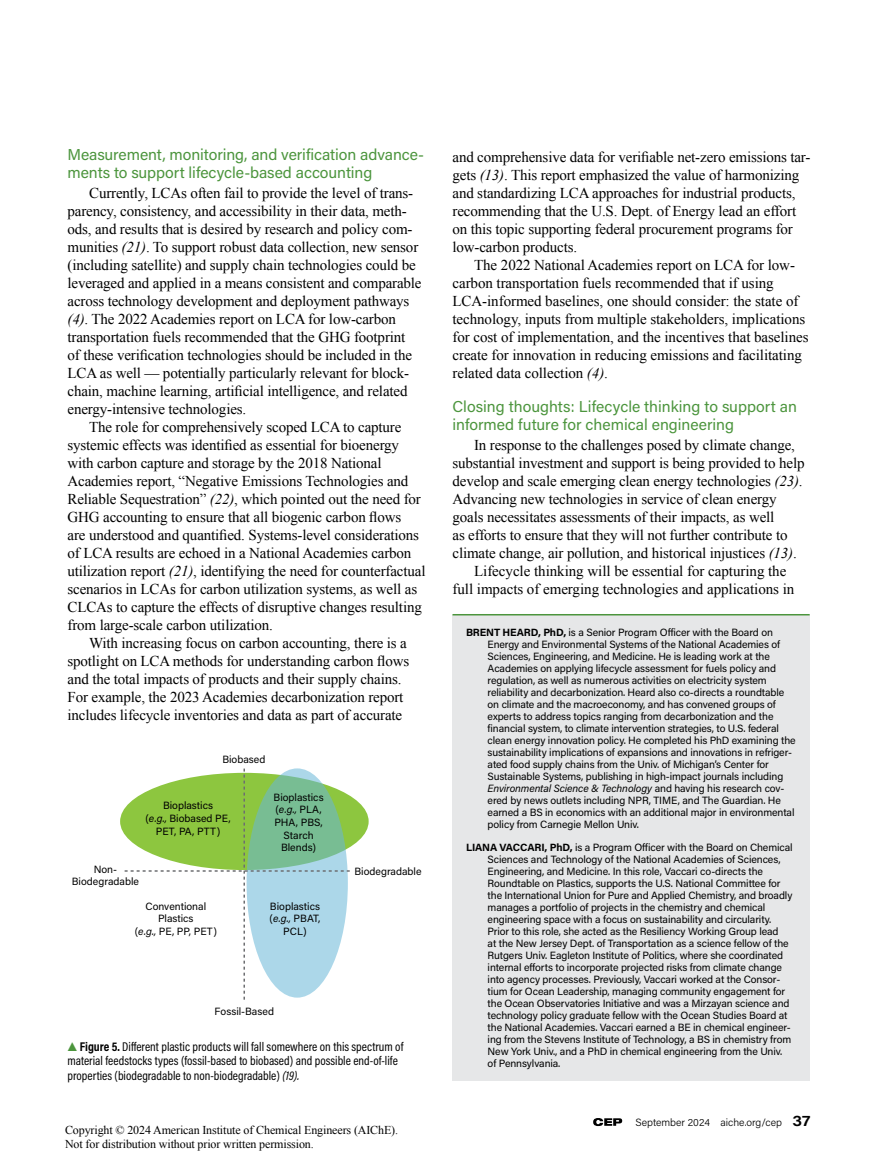
<style>
.page{position:relative;width:878px;height:1175px;background:#fff}
.page>*{position:absolute;margin:0;border:0;box-sizing:border-box;transform-origin:0 0}
.t1{font:15.75px/18px "Acumin Pro";color:#4c953d}
.t2{font:15px/18px "Times New Roman";letter-spacing:-.01em;color:#000}
.t3{font:12.75px/14.2px "Acumin Pro Cond";color:#000}
.t4{font:12px/13.5px "Times New Roman";letter-spacing:-.01em;color:#000}
.t5{font:10.5px/12px "Acumin Pro";letter-spacing:-.01em;color:#000;text-align:center}
.t6{font:300 10.5px "Acumin Pro";color:#000}
.s1{font-style:italic}
.s2{font-family:"Acumin Pro Wide";font-weight:900;font-size:13.5px;color:#4c953d}
.s3{font-weight:700}
.s4{font-family:"Acumin Pro Wide";font-weight:600;font-size:15px}
</style>
<div class="page">
<svg style="left:593px;top:1118px;width:29px;height:8px"></svg>
<div style="left:452px;top:614px;width:357px;height:466px;background:#e6e7e8"></div>
<hr style="left:452px;top:614px;width:357px;height:1px;background:#4c953d">
<div style="left:120px;top:773px;width:248px;height:97px;background:#8dc63f;border-radius:50%"></div>
<svg style="left:125px;top:768px;width:226px;height:231px"></svg>
<p class="t1" style="left:68px;top:145px;width:358px">Measurement, monitoring, and verification advance&shy;ments to support lifecycle-based accounting</p>
<p class="t2" style="left:68px;top:184px;width:355px;text-indent:22px">Currently, LCAs often fail to provide the level of trans&shy;parency, consistency, and accessibility in their data, meth&shy;ods, and results that is desired by research and policy com&shy;munities <span class="s1">(21)</span>. To support robust data collection, new sensor (including satellite) and supply chain technologies could be leveraged and applied in a means consistent and comparable across technology development and deployment pathways <span class="s1">(4)</span>. The 2022 Academies report on LCA for low-carbon transportation fuels recommended that the GHG footprint<br>of these verification technologies should be included in the LCA as well — potentially particularly relevant for block&shy;chain, machine learning, artificial intelligence, and related energy-intensive technologies.</p>
<p class="t2" style="left:68px;top:418px;width:359px;text-indent:22px">The role for comprehensively scoped LCA to capture systemic effects was identified as essential for bioenergy with carbon capture and storage by the 2018 National Academies report, “Negative Emissions Technologies and Reliable Sequestration” <span class="s1">(22)</span>, which pointed out the need for GHG accounting to ensure that all biogenic carbon flows<br>are understood and quantified. Systems-level considerations of LCA results are echoed in a National Academies carbon utilization report <span class="s1">(21)</span>, identifying the need for counterfactual scenarios in LCAs for carbon utilization systems, as well as CLCAs to capture the effects of disruptive changes resulting from large-scale carbon utilization.</p>
<p class="t2" style="left:68px;top:634px;width:343px;text-indent:22px">With increasing focus on carbon accounting, there is a spotlight on LCA methods for understanding carbon flows and the total impacts of products and their supply chains.<br>For example, the 2023 Academies decarbonization report includes lifecycle inventories and data as part of accurate</p>
<p class="t5" style="left:222px;top:753px;width:45px">Biobased</p>
<p class="t5" style="left:145px;top:799px;width:87px;line-height:12.6px">Bioplastics<br>(<span class="s1">e.g.,</span> Biobased PE,<br>PET, PA, PTT)</p>
<p class="t5" style="left:273px;top:790px;width:52px;line-height:12.6px">Bioplastics (<span class="s1">e.g.,</span> PLA,<br>PHA, PBS,<br>Starch<br>Blends)</p>
<p class="t5" style="left:72px;top:862px;width:69px;line-height:12.6px">Non-<br>Biodegradable</p>
<p class="t5" style="left:135px;top:899px;width:84px;line-height:12.6px">Conventional<br>Plastics<br>(<span class="s1">e.g.,</span> PE, PP, PET)</p>
<p class="t5" style="left:269px;top:899px;width:52px;line-height:12.6px">Bioplastics (<span class="s1">e.g.,</span> PBAT,<br>PCL)</p>
<p class="t5" style="left:354px;top:864px;width:69px">Biodegradable</p>
<p class="t5" style="left:214px;top:1004px;width:61px">Fossil-Based</p>
<p class="t3" style="left:68px;top:1039px;width:337px"><span class="s2">▲</span> <span class="s3">Figure 5.</span> Different plastic products will fall somewhere on this spectrum of material feedstocks types (fossil-based to biobased) and possible end-of-life properties (biodegradable to non-biodegradable) <span class="s1">(19).</span></p>
<p class="t4" style="left:65px;top:1123px;width:334px">Copyright © 2024 American Institute of Chemical Engineers (AIChE).<br>Not for distribution without prior written permission.</p>
<p class="t2" style="left:452px;top:148px;width:359px">and comprehensive data for verifiable net-zero emissions tar&shy;gets <span class="s1">(13)</span>. This report emphasized the value of harmonizing and standardizing LCA approaches for industrial products, recommending that the U.S. Dept. of Energy lead an effort on this topic supporting federal procurement programs for low-carbon products.</p>
<p class="t2" style="left:452px;top:256px;width:357px;text-indent:22px">The 2022 National Academies report on LCA for low&shy;carbon transportation fuels recommended that if using LCA-informed baselines, one should consider: the state of technology, inputs from multiple stakeholders, implications for cost of implementation, and the incentives that baselines create for innovation in reducing emissions and facilitating related data collection <span class="s1">(4)</span>.</p>
<p class="t1" style="left:452px;top:397px;width:346px">Closing thoughts: Lifecycle thinking to support an informed future for chemical engineering</p>
<p class="t2" style="left:474px;top:436px;width:322px">In response to the challenges posed by climate change,</p>
<p class="t2" style="left:452px;top:454px;width:353px">substantial investment and support is being provided to help</p>
<p class="t2" style="left:452px;top:472px;width:351px">develop and scale emerging clean energy technologies <span class="s1">(23)</span>.</p>
<p class="t2" style="left:452px;top:490px;width:325px">Advancing new technologies in service of clean energy</p>
<p class="t2" style="left:452px;top:508px;width:323px">goals necessitates assessments of their impacts, as well</p>
<p class="t2" style="left:452px;top:526px;width:336px">as efforts to ensure that they will not further contribute to</p>
<p class="t2" style="left:452px;top:544px;width:346px">climate change, air pollution, and historical injustices <span class="s1">(13)</span>.</p>
<p class="t2" style="left:474px;top:562px;width:314px">Lifecycle thinking will be essential for capturing the</p>
<p class="t2" style="left:452px;top:580px;width:343px">full impacts of emerging technologies and applications in</p>
<p class="t5" style="left:487px;top:626px;width:309px;text-align:left;text-indent:-22px"><span class="s3">BRENT HEARD, PhD,</span> is a Senior Program Officer with the Board on Energy and Environmental Systems of the National Academies of Sciences, Engineering, and Medicine. He is leading work at the Academies on applying lifecycle assessment for fuels policy and regulation, as well as numerous activities on electricity system reliability and decarbonization. Heard also co-directs a roundtable on climate and the macroeconomy, and has convened groups of experts to address topics ranging from decarbonization and the financial system, to climate intervention strategies, to U.S. federal clean energy innovation policy. He completed his PhD examining the sustainability implications of expansions and innovations in refriger&shy;ated food supply chains from the Univ. of Michigan’s Center for Sustainable Systems, publishing in high-impact journals including <span class="s1">Environmental Science &amp; Technology</span> and having his research cov&shy;ered by news outlets including NPR, TIME, and The Guardian. He earned a BS in economics with an additional major in environmental policy from Carnegie Mellon Univ.</p>
<p class="t5" style="left:487px;top:840px;width:306px;text-align:left;text-indent:-22px"><span class="s3">LIANA VACCARI, PhD,</span> is a Program Officer with the Board on Chemical Sciences and Technology of the National Academies of Sciences, Engineering, and Medicine. In this role, Vaccari co-directs the Roundtable on Plastics, supports the U.S. National Committee for the International Union for Pure and Applied Chemistry, and broadly manages a portfolio of projects in the chemistry and chemical engineering space with a focus on sustainability and circularity.<br>Prior to this role, she acted as the Resiliency Working Group lead<br>at the New Jersey Dept. of Transportation as a science fellow of the Rutgers Univ. Eagleton Institute of Politics, where she coordinated internal efforts to incorporate projected risks from climate change into agency processes. Previously, Vaccari worked at the Consor&shy;tium for Ocean Leadership, managing community engagement for the Ocean Observatories Initiative and was a Mirzayan science and technology policy graduate fellow with the Ocean Studies Board at the National Academies. Vaccari earned a BE in chemical engineer&shy;ing from the Stevens Institute of Technology, a BS in chemistry from New York Univ., and a PhD in chemical engineering from the Univ. of Pennsylvania.</p>
<p class="t6" style="left:635px;top:1115px;width:176px">September 2024 aiche.org/cep <span class="s4">37</span></p>
</div>
